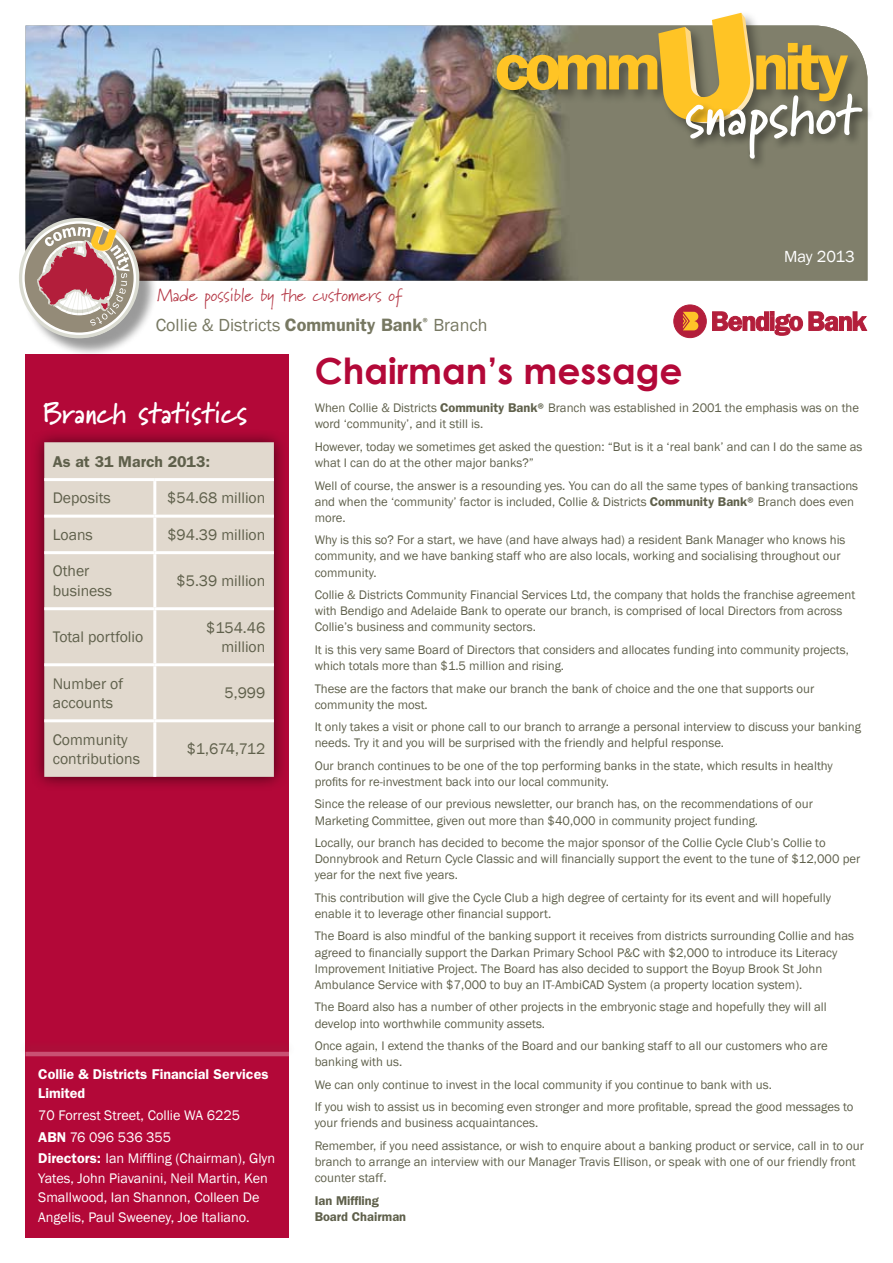
<style>
.page{position:relative;width:893px;height:1263px;background:#fff}
.page>*{position:absolute;margin:0;border:0;box-sizing:border-box;transform-origin:0 0}
.t1{font:700 57px "Marydale";color:#fff}
.t2{font:700 36px "Century Gothic";color:#b30838}
.t3{font:700 30px "Marydale";color:#fff}
.t4{font:18px "Franklin Gothic";color:#777862}
.t5{font:18px "Marydale";color:#b53846}
.t6{font:16.5px "Franklin Gothic";letter-spacing:-.01em;color:#fff}
.t7{font:15.75px/19.5px "Franklin Gothic";color:#5f604b}
.t8{font:600 15.75px "Franklin Gothic";color:#5f604b}
.t9{font:14.25px/21.6px "Franklin Gothic";color:#fff}
.t10{font:600 14.25px/19.5px "Franklin Gothic";color:#fff}
.t11{font:12.75px/16.2px "Franklin Gothic";color:#5f604b}
.t12{font:600 12.75px/16.2px "Franklin Gothic";color:#5f604b}
.s1{font-weight:600}
</style>
<div class="page">
<div style="left:26px;top:354px;width:263px;height:883px;background:#b30838"></div>
<div style="left:18px;top:1039px;width:278px;height:19px;background:#5f604b;opacity:.5"></div>
<hr style="left:26px;top:1052px;width:263px;height:4px;background:#c95173">
<div style="left:30px;top:428px;width:258px;height:363px;background:#000;opacity:.6"></div>
<div style="left:44px;top:442px;width:230px;height:335px;background:#e1d9ce"></div>
<hr style="left:44px;top:478px;width:111px;height:3px;background:#fff">
<hr style="left:155px;top:478px;width:119px;height:3px;background:#fff">
<hr style="left:153px;top:481px;width:3px;height:34px;background:#fff">
<hr style="left:44px;top:515px;width:111px;height:3px;background:#fff">
<hr style="left:155px;top:515px;width:119px;height:3px;background:#fff">
<hr style="left:153px;top:518px;width:3px;height:33px;background:#fff">
<hr style="left:44px;top:551px;width:111px;height:3px;background:#fff">
<hr style="left:155px;top:551px;width:119px;height:3px;background:#fff">
<hr style="left:153px;top:554px;width:3px;height:53px;background:#fff">
<hr style="left:44px;top:607px;width:111px;height:3px;background:#fff">
<hr style="left:155px;top:607px;width:119px;height:3px;background:#fff">
<hr style="left:153px;top:610px;width:3px;height:53px;background:#fff">
<hr style="left:44px;top:663px;width:111px;height:3px;background:#fff">
<hr style="left:155px;top:663px;width:119px;height:3px;background:#fff">
<hr style="left:153px;top:666px;width:3px;height:53px;background:#fff">
<hr style="left:44px;top:719px;width:111px;height:3px;background:#fff">
<hr style="left:155px;top:719px;width:119px;height:3px;background:#fff">
<hr style="left:153px;top:722px;width:3px;height:55px;background:#fff">
<img style="left:26px;top:26px;width:841px;height:255px">
<div style="left:493px;top:9px;width:369px;height:128px;background:#000;opacity:.35"></div>
<svg style="left:497px;top:13px;width:351px;height:110px;background:#b5a264"></svg>
<div style="left:682px;top:90px;width:192px;height:80px;background:#000;opacity:.5"></div>
<svg style="left:673px;top:304px;width:195px;height:35px"></svg>
<div style="left:21px;top:220px;width:137px;height:136px;background:#000;opacity:.4"></div>
<svg style="left:22px;top:218px;width:117px;height:120px"></svg>
<div style="left:19px;top:218px;width:120px;height:120px;border:3px solid #dadbd1;border-radius:50%"></div>
<svg style="left:25px;top:224px;width:109px;height:108px;background:#b9918b"></svg>
<h1 class="t1" style="left:684px;top:81px;width:176px">snapshot</h1>
<h3 class="t5" style="left:157px;top:284px;width:246px">Made possible by the customers of</h3>
<h3 class="t4" style="left:156px;top:314px;width:333px">Collie &amp; Districts <span class="s1">Community Bank</span><sup>®</sup> Branch</h3>
<h2 class="t2" style="left:315px;top:348px;width:369px">Chairman’s message</h2>
<p class="t6" style="left:784px;top:247px;width:72px">May 2013</p>
<h3 class="t3" style="left:43px;top:395px;width:206px">Branch statistics</h3>
<p class="t8" style="left:53px;top:452px;width:159px">As at 31 March 2013:</p>
<p class="t7" style="left:53px;top:489px;width:60px">Deposits</p>
<p class="t7" style="left:167px;top:489px;width:100px">$54.68 million</p>
<p class="t7" style="left:53px;top:525px;width:42px">Loans</p>
<p class="t7" style="left:167px;top:525px;width:99px">$94.39 million</p>
<p class="t7" style="left:53px;top:562px;width:61px">Other business</p>
<p class="t7" style="left:177px;top:571px;width:90px">$5.39 million</p>
<p class="t7" style="left:53px;top:628px;width:92px">Total portfolio</p>
<p class="t7" style="left:206px;top:618px;width:61px;text-align:right">$154.46 million</p>
<p class="t7" style="left:53px;top:674px;width:72px">Number of accounts</p>
<p class="t7" style="left:224px;top:684px;width:42px">5,999</p>
<p class="t7" style="left:53px;top:730px;width:89px">Community contributions</p>
<p class="t7" style="left:187px;top:740px;width:80px">$1,674,712</p>
<p class="t10" style="left:38px;top:1064px;width:232px">Collie &amp; Districts Financial Services<br>Limited</p>
<p class="t9" style="left:38px;top:1105px;width:238px">70 Forrest Street, Collie WA 6225<br><span class="s1">ABN</span> 76 096 536 355<br><span class="s1">Directors:</span> Ian Miffling (Chairman), Glyn</p>
<p class="t9" style="left:38px;top:1168px;width:231px;line-height:19.5px">Yates, John Piavanini, Neil Martin, Ken<br>Smallwood, Ian Shannon, Colleen De<br>Angelis, Paul Sweeney, Joe Italiano.</p>
<p class="t11" style="left:315px;top:400px;width:546px">When Collie &amp; Districts <span class="s1">Community Bank®</span> Branch was established in 2001 the emphasis was on the word ‘community’, and it still is.</p>
<p class="t11" style="left:315px;top:439px;width:549px">However, today we sometimes get asked the question: “But is it a ‘real bank’ and can I do the same as what I can do at the other major banks?”</p>
<p class="t11" style="left:315px;top:477px;width:545px">Well of course, the answer is a resounding yes. You can do all the same types of banking transactions and when the ‘community’ factor is included, Collie &amp; Districts <span class="s1">Community Bank®</span> Branch does even more.</p>
<p class="t11" style="left:315px;top:532px;width:532px">Why is this so? For a start, we have (and have always had) a resident Bank Manager who knows his community, and we have banking staff who are also locals, working and socialising throughout our community.</p>
<p class="t11" style="left:315px;top:587px;width:542px">Collie &amp; Districts Community Financial Services Ltd, the company that holds the franchise agreement with Bendigo and Adelaide Bank to operate our branch, is comprised of local Directors from across<br>Collie’s business and community sectors.</p>
<p class="t11" style="left:315px;top:642px;width:536px">It is this very same Board of Directors that considers and allocates funding into community projects, which totals more than $1.5 million and rising.</p>
<p class="t11" style="left:315px;top:680px;width:501px">These are the factors that make our branch the bank of choice and the one that supports our community the most.</p>
<p class="t11" style="left:315px;top:719px;width:548px">It only takes a visit or phone call to our branch to arrange a personal interview to discuss your banking needs. Try it and you will be surprised with the friendly and helpful response.</p>
<p class="t11" style="left:315px;top:758px;width:520px">Our branch continues to be one of the top performing banks in the state, which results in healthy profits for re-investment back into our local community.</p>
<p class="t11" style="left:315px;top:796px;width:500px">Since the release of our previous newsletter, our branch has, on the recommendations of our<br>Marketing Committee, given out more than $40,000 in community project funding.</p>
<p class="t11" style="left:315px;top:835px;width:547px">Locally, our branch has decided to become the major sponsor of the Collie Cycle Club’s Collie to<br>Donnybrook and Return Cycle Classic and will financially support the event to the tune of $12,000 per year for the next five years.</p>
<p class="t11" style="left:315px;top:890px;width:518px">This contribution will give the Cycle Club a high degree of certainty for its event and will hopefully enable it to leverage other financial support.</p>
<p class="t11" style="left:315px;top:928px;width:541px">The Board is also mindful of the banking support it receives from districts surrounding Collie and has agreed to financially support the Darkan Primary School P&amp;C with $2,000 to introduce its Literacy Improvement Initiative Project. The Board has also decided to support the Boyup Brook St John Ambulance Service with $7,000 to buy an IT-AmbiCAD System (a property location system).</p>
<p class="t11" style="left:315px;top:999px;width:514px">The Board also has a number of other projects in the embryonic stage and hopefully they will all develop into worthwhile community assets.</p>
<p class="t11" style="left:315px;top:1038px;width:515px">Once again, I extend the thanks of the Board and our banking staff to all our customers who are banking with us.</p>
<p class="t11" style="left:315px;top:1073px;width:540px;line-height:22.5px">We can only continue to invest in the local community if you continue to bank with us.<br>If you wish to assist us in becoming even stronger and more profitable, spread the good messages to</p>
<p class="t11" style="left:315px;top:1112px;width:551px;line-height:22.5px">your friends and business acquaintances.<br>Remember, if you need assistance, or wish to enquire about a banking product or service, call in to our</p>
<p class="t11" style="left:315px;top:1154px;width:543px">branch to arrange an interview with our Manager Travis Ellison, or speak with one of our friendly front counter staff.</p>
<p class="t12" style="left:315px;top:1192px;width:93px">Ian Miffling<br>Board Chairman</p>
</div>
